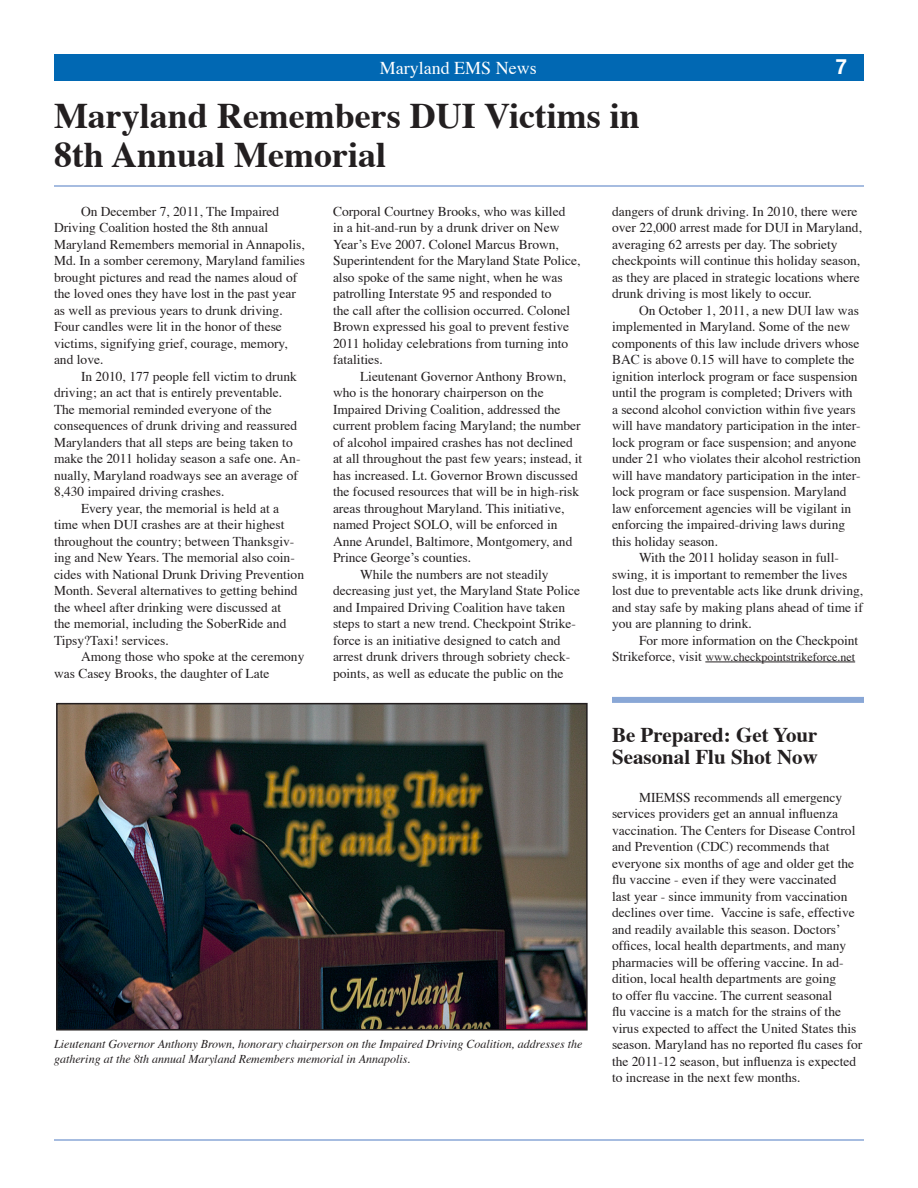
<style>
.page{position:relative;width:918px;height:1188px;background:#fff}
.page>*{position:absolute;margin:0;border:0;box-sizing:border-box;transform-origin:0 0}
.t1{font:700 36px/39px "Times";color:#231f20}
.t2{font:700 21px/21.6px "Times";color:#231f20}
.t3{font:700 21px "Helvetica Neue";color:#fff}
.t4{font:18px "Times";color:#fff}
.t5{font:13.5px/16.5px "Times";color:#231f20}
.Paragraph_Style_1{font:italic 12px/15px "Times";color:#231f20}
.t6{font:12px "Times";color:#231f20}
.s1{font-size:13.5px}
</style>
<div class="page">
<div style="left:54px;top:54px;width:810px;height:27px;background:#0168b3"></div>
<hr style="left:54px;top:1139px;width:810px;height:2px;background:#89a7d6">
<hr style="left:705px;top:662px;width:150px;height:1px;background:#231f20">
<hr style="left:54px;top:185px;width:810px;height:2px;background:#89a7d6">
<img style="left:59px;top:706px;width:526px;height:322px">
<div style="left:56px;top:703px;width:532px;height:328px;border:2px solid #231f20"></div>
<div style="left:612px;top:697px;width:252px;height:6px;background:#89a7d6"></div>
<p class="t4" style="left:380px;top:56px;width:158px">Maryland EMS News</p>
<p class="t3" style="left:836px;top:54px;width:13px">7</p>
<p class="t1" style="left:54px;top:97px;width:588px">Maryland Remembers DUI Victims in<br>8th Annual Memorial</p>
<p class="t5" style="left:54px;top:204px;width:253px;text-indent:27px">On December 7, 2011, The Impaired Driving Coalition hosted the 8th annual Maryland Remembers memorial in Annapolis, Md. In a somber ceremony, Maryland families brought pictures and read the names aloud of the loved ones they have lost in the past year as well as previous years to drunk driving.<br>Four candles were lit in the honor of these victims, signifying grief, courage, memory, and love.</p>
<p class="t5" style="left:54px;top:369px;width:248px;text-indent:27px">In 2010, 177 people fell victim to drunk driving; an act that is entirely preventable.<br>The memorial reminded everyone of the consequences of drunk driving and reassured Marylanders that all steps are being taken to make the 2011 holiday season a safe one. An&shy;nually, Maryland roadways see an average of 8,430 impaired driving crashes.</p>
<p class="t5" style="left:54px;top:501px;width:252px;text-indent:27px">Every year, the memorial is held at a time when DUI crashes are at their highest throughout the country; between Thanksgiv&shy;ing and New Years. The memorial also coin&shy;cides with National Drunk Driving Prevention Month. Several alternatives to getting behind the wheel after drinking were discussed at<br>the memorial, including the SoberRide and Tipsy?Taxi! services.</p>
<p class="t5" style="left:54px;top:649px;width:252px;text-indent:27px">Among those who spoke at the ceremony was Casey Brooks, the daughter of Late</p>
<p class="t5" style="left:333px;top:204px;width:249px">Corporal Courtney Brooks, who was killed<br>in a hit-and-run by a drunk driver on New Year’s Eve 2007. Colonel Marcus Brown, Superintendent for the Maryland State Police, also spoke of the same night, when he was patrolling Interstate 95 and responded to<br>the call after the collision occurred. Colonel Brown expressed his goal to prevent festive 2011 holiday celebrations from turning into fatalities.</p>
<p class="t5" style="left:333px;top:369px;width:251px;text-indent:27px">Lieutenant Governor Anthony Brown, who is the honorary chairperson on the Impaired Driving Coalition, addressed the current problem facing Maryland; the number of alcohol impaired crashes has not declined at all throughout the past few years; instead, it has increased. Lt. Governor Brown discussed the focused resources that will be in high-risk areas throughout Maryland. This initiative, named Project SOLO, will be enforced in Anne Arundel, Baltimore, Montgomery, and Prince George’s counties.</p>
<p class="t5" style="left:333px;top:567px;width:249px;text-indent:27px">While the numbers are not steadily decreasing just yet, the Maryland State Police and Impaired Driving Coalition have taken steps to start a new trend. Checkpoint Strike&shy;force is an initiative designed to catch and arrest drunk drivers through sobriety check&shy;points, as well as educate the public on the</p>
<p class="Paragraph_Style_1" style="left:54px;top:1037px;width:530px">Lieutenant Governor Anthony Brown, honorary chairperson on the Impaired Driving Coalition, addresses the gathering at the 8th annual Maryland Remembers memorial in Annapolis.</p>
<p class="t5" style="left:612px;top:204px;width:252px">dangers of drunk driving. In 2010, there were over 22,000 arrest made for DUI in Maryland, averaging 62 arrests per day. The sobriety checkpoints will continue this holiday season, as they are placed in strategic locations where drunk driving is most likely to occur.</p>
<p class="t5" style="left:612px;top:303px;width:250px;text-indent:27px">On October 1, 2011, a new DUI law was implemented in Maryland. Some of the new components of this law include drivers whose BAC is above 0.15 will have to complete the ignition interlock program or face suspension until the program is completed; Drivers with a second alcohol conviction within five years will have mandatory participation in the inter&shy;lock program or face suspension; and anyone under 21 who violates their alcohol restriction will have mandatory participation in the inter&shy;lock program or face suspension. Maryland law enforcement agencies will be vigilant in enforcing the impaired-driving laws during this holiday season.</p>
<p class="t5" style="left:612px;top:550px;width:253px;text-indent:27px">With the 2011 holiday season in full&shy;swing, it is important to remember the lives lost due to preventable acts like drunk driving, and stay safe by making plans ahead of time if you are planning to drink.</p>
<p class="t5" style="left:639px;top:633px;width:221px">For more information on the Checkpoint</p>
<p class="t6" style="left:612px;top:649px;width:245px"><span class="s1">Strikeforce, visit</span> www.checkpointstrikeforce.net</p>
<p class="t2" style="left:612px;top:725px;width:207px">Be Prepared: Get Your<br>Seasonal Flu Shot Now</p>
<p class="t5" style="left:612px;top:790px;width:252px;text-indent:27px">MIEMSS recommends all emergency services providers get an annual influenza vaccination. The Centers for Disease Control and Prevention (CDC) recommends that everyone six months of age and older get the flu vaccine - even if they were vaccinated<br>last year - since immunity from vaccination declines over time. Vaccine is safe, effective and readily available this season. Doctors’ offices, local health departments, and many pharmacies will be offering vaccine. In ad&shy;dition, local health departments are going<br>to offer flu vaccine. The current seasonal<br>flu vaccine is a match for the strains of the virus expected to affect the United States this season. Maryland has no reported flu cases for the 2011-12 season, but influenza is expected to increase in the next few months.</p>
</div>
